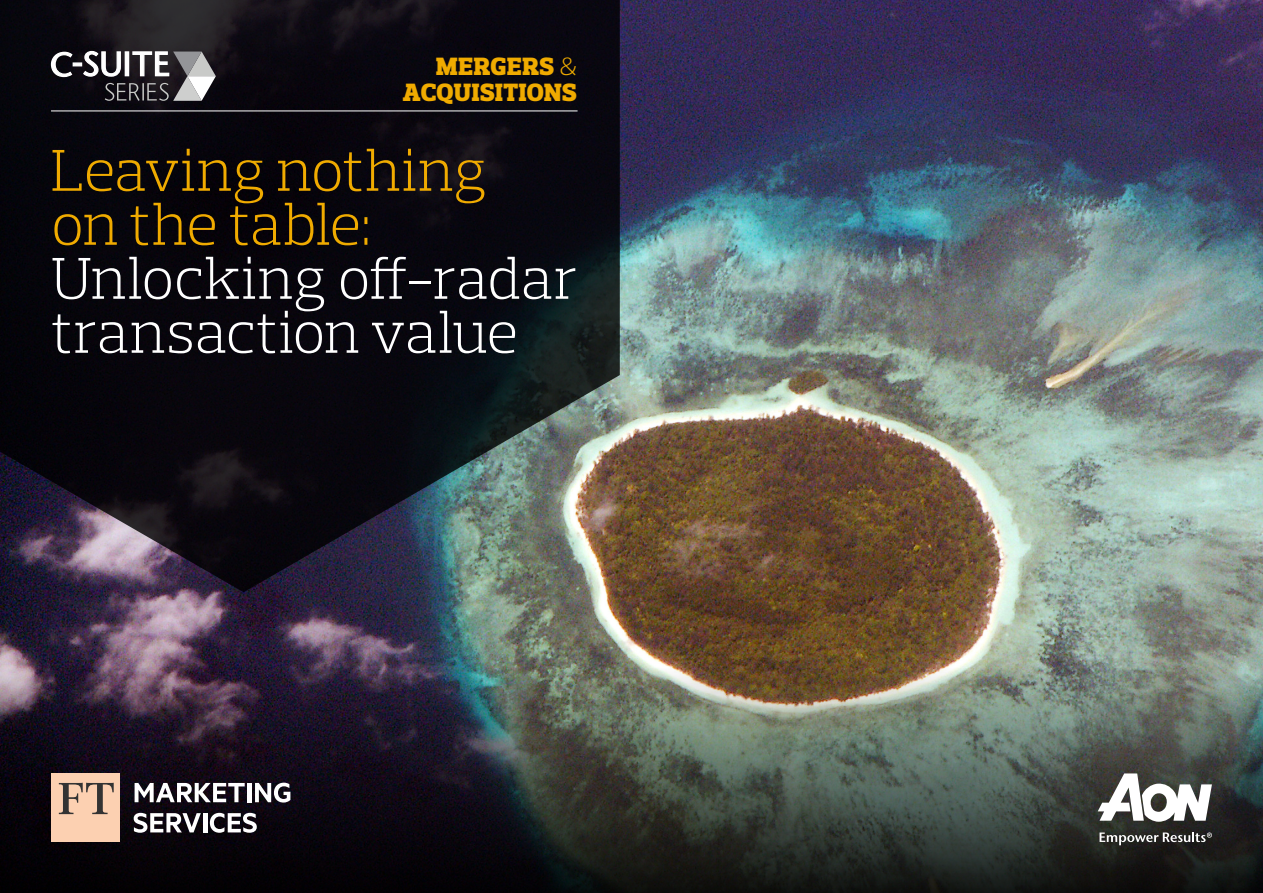
<style>
.page{position:relative;width:1263px;height:893px;background:#fff}
.page>*{position:absolute;margin:0;border:0;box-sizing:border-box;transform-origin:0 0}
.t1{font:300 60px/54px "Prelo Slab";letter-spacing:-.005em;color:#fff}
.t2{font:300 60px/54px "Prelo Slab";letter-spacing:-.01em;color:#f0ab00}
.t3{font:900 25.5px/25.5px "Prelo Slab";letter-spacing:.02em;color:#f0ab00;text-align:right}
.s1{font-weight:300}
</style>
<div class="page">
<img style="left:0;top:0;width:1263px;height:666px">
<img style="left:0;top:666px;width:1263px;height:227px">
<svg style="left:1098px;top:773px;width:114px;height:49px"></svg>
<svg style="left:1099px;top:832px;width:113px;height:13px"></svg>
<div style="left:51px;top:773px;width:69px;height:69px;background:#fcd0b1"></div>
<svg style="left:59px;top:783px;width:55px;height:31px"></svg>
<svg style="left:135px;top:783px;width:110px;height:19px"></svg>
<hr style="left:247px;top:783px;width:4px;height:19px;background:#fff">
<svg style="left:255px;top:783px;width:35px;height:19px"></svg>
<svg style="left:134px;top:813px;width:67px;height:20px"></svg>
<hr style="left:203px;top:813px;width:4px;height:19px;background:#fff">
<svg style="left:210px;top:813px;width:47px;height:20px"></svg>
<img style="left:0;top:0;width:620px;height:592px">
<hr style="left:51px;top:111px;width:526px;height:1px;background:#fff">
<svg style="left:50px;top:50px;width:166px;height:51px;background:#565458"></svg>
<p class="t3" style="left:403px;top:54px;width:176px">MERGERS <span class="s1">&amp;<br></span>ACQUISITIONS</p>
<p class="t2" style="left:51px;top:143px;width:437px">Leaving nothing on the table:</p>
<p class="t1" style="left:51px;top:251px;width:529px">Unlocking off-radar transaction value</p>
</div>
